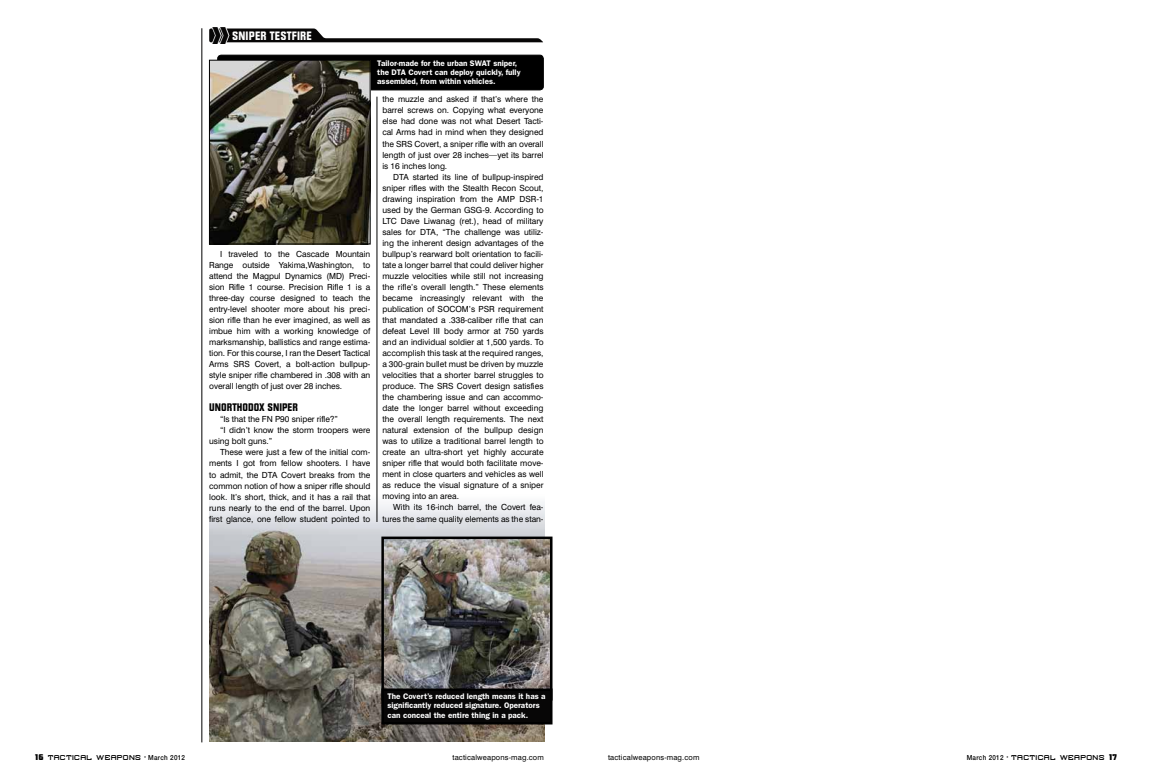
<style>
.page{position:relative;width:1152px;height:783px;background:#fff}
.page>*{position:absolute;margin:0;border:0;box-sizing:border-box;transform-origin:0 0}
.t1{font:900 32.2px "Interstate";color:#070606;scale:.8 1}
.t2{font:700 12.7px "Diamante EF";letter-spacing:.01em;color:#fff}
.t3{font:700 11.5px "Diamante EF";color:#000}
.t4{font:8.4px/11px "Swiss 721 BT";letter-spacing:-.005em;color:#000;text-align:justify}
.t5{font:600 8.1px/9.3px "Franklin Gothic";color:#fff}
.t6{font:expanded 8px "Slimline";letter-spacing:.05em;color:#000;scale:.9 1}
.t7{font:7.5px "Swiss 721 BT";letter-spacing:.02em;color:#000}
.s1{font-family:"Shaft";font-stretch:normal}
.s2{font-family:"Helvetica Neue";font-weight:500;font-stretch:normal;font-size:7px}
</style>
<div class="page">
<hr style="left:202px;top:28px;width:1px;height:714px;background:#000">
<svg style="left:209px;top:28px;width:334px;height:15px"></svg>
<img style="left:209px;top:483px;width:335px;height:259px">
<img style="left:384px;top:540px;width:166px;height:148px">
<div style="left:381px;top:537px;width:172px;height:164px;border:2px solid #000"></div>
<div style="left:218px;top:55px;width:325px;height:35px;background:#000;border-radius:4px"></div>
<div style="left:217px;top:55px;width:327px;height:35px;border:1px solid #000;border-radius:4px"></div>
<div style="left:383px;top:690px;width:168px;height:33px;background:#070606"></div>
<div style="left:381px;top:688px;width:172px;height:36px;border:2px solid #000"></div>
<img style="left:211px;top:62px;width:157px;height:180px">
<div style="left:209px;top:60px;width:161px;height:184px;border:1px solid #000"></div>
<hr style="left:377px;top:97px;width:1px;height:425px;background:#000">
<h1 class="t1" style="left:211px;top:14px;width:24px">»</h1>
<h2 class="t2" style="left:232px;top:28px;width:75px">SNIPER TESTFIRE</h2>
<p class="t5" style="left:377px;top:58px;width:145px">Tailor-made for the urban SWAT sniper, the DTA Covert can deploy quickly, fully assembled, from within vehicles.</p>
<p class="t4" style="left:209px;top:248px;width:163px;text-indent:11px">I traveled to the Cascade Mountain Range outside Yakima,Washington, to attend the Magpul Dynamics (MD) Preci&shy;sion Rifle 1 course. Precision Rifle 1 is a three-day course designed to teach the entry-level shooter more about his preci&shy;sion rifle than he ever imagined, as well as imbue him with a working knowledge of marksmanship, ballistics and range estima&shy;tion. For this course, I ran the Desert Tactical Arms SRS Covert, a bolt-action bullpup&shy;style sniper rifle chambered in .308 with an overall length of just over 28 inches.</p>
<h3 class="t3" style="left:209px;top:401px;width:90px">UNORTHODOX SNIPER</h3>
<p class="t4" style="left:220px;top:414px;width:119px">“Is that the FN P90 sniper rifle?”</p>
<p class="t4" style="left:220px;top:425px;width:152px">“I didn’t know the storm troopers were</p>
<p class="t4" style="left:209px;top:436px;width:65px">using bolt guns.”</p>
<p class="t4" style="left:220px;top:447px;width:152px">These were just a few of the initial com-</p>
<p class="t4" style="left:209px;top:458px;width:163px">ments I got from fellow shooters. I have</p>
<p class="t4" style="left:209px;top:469px;width:163px">to admit, the DTA Covert breaks from the</p>
<p class="t4" style="left:209px;top:480px;width:163px">common notion of how a sniper rifle should</p>
<p class="t4" style="left:209px;top:491px;width:163px">look. It’s short, thick, and it has a rail that</p>
<p class="t4" style="left:209px;top:502px;width:163px">runs nearly to the end of the barrel. Upon</p>
<p class="t4" style="left:209px;top:513px;width:163px">first glance, one fellow student pointed to</p>
<p class="t4" style="left:382px;top:94px;width:163px">the muzzle and asked if that’s where the barrel screws on. Copying what everyone else had done was not what Desert Tacti&shy;cal Arms had in mind when they designed the SRS Covert, a sniper rifle with an overall length of just over 28 inches—yet its barrel is 16 inches long.</p>
<p class="t4" style="left:382px;top:171px;width:163px;text-indent:11px">DTA started its line of bullpup-inspired sniper rifles with the Stealth Recon Scout, drawing inspiration from the AMP DSR-1 used by the German GSG-9. According to LTC Dave Liwanag (ret.), head of military sales for DTA, “The challenge was utiliz&shy;ing the inherent design advantages of the bullpup’s rearward bolt orientation to facili&shy;tate a longer barrel that could deliver higher muzzle velocities while still not increasing the rifle’s overall length.” These elements became increasingly relevant with the publication of SOCOM’s PSR requirement that mandated a .338-caliber rifle that can defeat Level III body armor at 750 yards and an individual soldier at 1,500 yards. To accomplish this task at the required ranges, a 300-grain bullet must be driven by muzzle velocities that a shorter barrel struggles to produce. The SRS Covert design satisfies the chambering issue and can accommo&shy;date the longer barrel without exceeding the overall length requirements. The next natural extension of the bullpup design was to utilize a traditional barrel length to create an ultra-short yet highly accurate sniper rifle that would both facilitate move&shy;ment in close quarters and vehicles as well as reduce the visual signature of a sniper moving into an area.</p>
<p class="t4" style="left:382px;top:502px;width:163px;text-align:right">With its 16-inch barrel, the Covert fea&shy;tures the same quality elements as the stan-</p>
<p class="t5" style="left:388px;top:692px;width:160px">The Covert’s reduced length means it has a significantly reduced signature. Operators can conceal the entire thing in a pack.</p>
<p class="t6" style="left:35px;top:754px;width:168px"><span class="s1">16</span> TACTICAL WEAPONS • <span class="s2">March 2012</span></p>
<p class="t7" style="left:452px;top:753px;width:93px">tacticalweapons-mag.com</p>
<p class="t7" style="left:608px;top:753px;width:93px">tacticalweapons-mag.com</p>
<p class="t6" style="left:967px;top:754px;width:168px"><span class="s2">March 2012</span> • TACTICAL WEAPONS <span class="s1">17</span></p>
</div>
